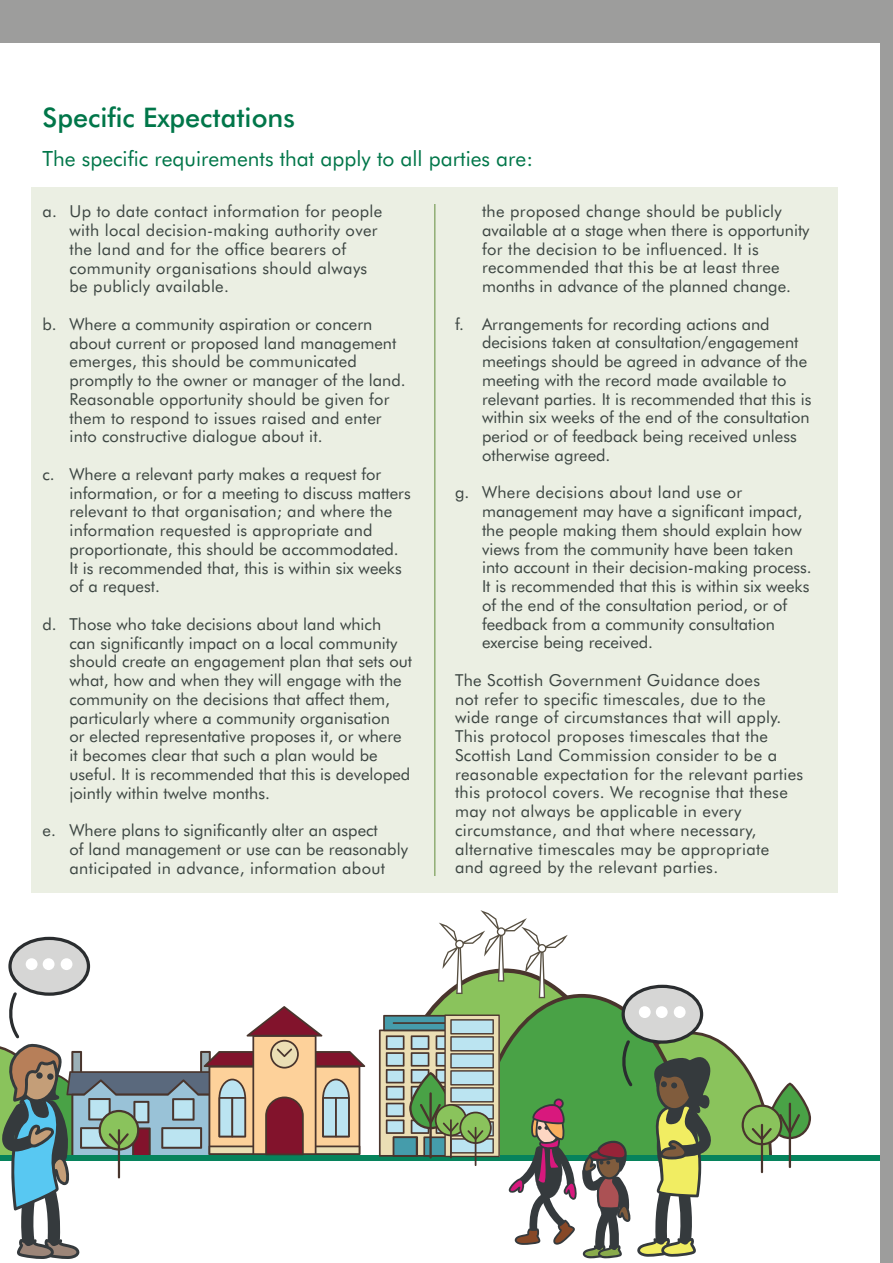
<style>
.page{position:relative;width:893px;height:1263px;background:#fff}
.page>*{position:absolute;margin:0;border:0;box-sizing:border-box;transform-origin:0 0}
.t1{font:500 27px "Futura BT";color:#007649}
.t2{font:21px "Futura BT";color:#007649}
.t3{font:16.5px/18.8px "Futura BT";color:#3c4542}
.t4{font:16.5px/18.8px "Futura BT";letter-spacing:.02em;color:#3c4542}
</style>
<div class="page">
<div style="left:31px;top:187px;width:807px;height:706px;background:#ebefe3"></div>
<div style="left:0;top:0;width:893px;height:43px;background:#9d9d9c"></div>
<hr style="left:434px;top:204px;width:1px;height:672px;background:#638d3d">
<div style="left:0;top:1155px;width:893px;height:5px;background:#06835c"></div>
<div style="left:10px;top:938px;width:78px;height:56px;background:#d6d6d5;border-radius:50%"></div>
<div style="left:8px;top:937px;width:82px;height:59px;border:3px solid #2a2d2f;border-radius:50%"></div>
<div style="left:26px;top:958px;width:12px;height:12px;background:#fff;border-radius:50%"></div>
<div style="left:43px;top:958px;width:12px;height:12px;background:#fff;border-radius:50%"></div>
<div style="left:61px;top:958px;width:11px;height:12px;background:#fff;border-radius:50%"></div>
<svg style="left:0;top:991px;width:365px;height:268px"></svg>
<svg style="left:379px;top:910px;width:432px;height:348px"></svg>
<div style="left:880px;top:0;width:13px;height:1263px;background:#9d9d9c"></div>
<h1 class="t1" style="left:43px;top:101px;width:254px">Specific Expectations</h1>
<p class="t2" style="left:43px;top:146px;width:492px">The specific requirements that apply to all parties are:</p>
<p class="t4" style="left:70px;top:202px;width:314px;text-indent:-27px">a. Up to date contact information for people with local decision-making authority over the land and for the office bearers of community organisations should always be publicly available.</p>
<p class="t3" style="left:70px;top:314px;width:338px;text-indent:-27px">b. Where a community aspiration or concern about current or proposed land management emerges, this should be communicated promptly to the owner or manager of the land.<br>Reasonable opportunity should be given for them to respond to issues raised and enter into constructive dialogue about it.</p>
<p class="t3" style="left:70px;top:464px;width:343px;text-indent:-27px">c. Where a relevant party makes a request for information, or for a meeting to discuss matters relevant to that organisation; and where the information requested is appropriate and proportionate, this should be accommodated.<br>It is recommended that, this is within six weeks of a request.</p>
<p class="t3" style="left:70px;top:614px;width:344px;text-indent:-27px">d. Those who take decisions about land which<br>can significantly impact on a local community should create an engagement plan that sets out what, how and when they will engage with the community on the decisions that affect them, particularly where a community organisation<br>or elected representative proposes it, or where it becomes clear that such a plan would be useful. It is recommended that this is developed jointly within twelve months.</p>
<p class="t3" style="left:70px;top:821px;width:340px;text-indent:-27px">e. Where plans to significantly alter an aspect<br>of land management or use can be reasonably anticipated in advance, information about</p>
<p class="t4" style="left:482px;top:202px;width:329px">the proposed change should be publicly available at a stage when there is opportunity for the decision to be influenced. It is recommended that this be at least three months in advance of the planned change.</p>
<p class="t3" style="left:482px;top:314px;width:331px;text-indent:-27px">f. Arrangements for recording actions and decisions taken at consultation/engagement meetings should be agreed in advance of the meeting with the record made available to relevant parties. It is recommended that this is within six weeks of the end of the consultation period or of feedback being received unless otherwise agreed.</p>
<p class="t3" style="left:482px;top:483px;width:331px;text-indent:-27px">g. Where decisions about land use or management may have a significant impact, the people making them should explain how views from the community have been taken into account in their decision-making process.<br>It is recommended that this is within six weeks of the end of the consultation period, or of feedback from a community consultation exercise being received.</p>
<p class="t4" style="left:455px;top:670px;width:350px">The Scottish Government Guidance does<br>not refer to specific timescales, due to the wide range of circumstances that will apply.<br>This protocol proposes timescales that the Scottish Land Commission consider to be a reasonable expectation for the relevant parties this protocol covers. We recognise that these may not always be applicable in every circumstance, and that where necessary, alternative timescales may be appropriate<br>and agreed by the relevant parties.</p>
</div>
